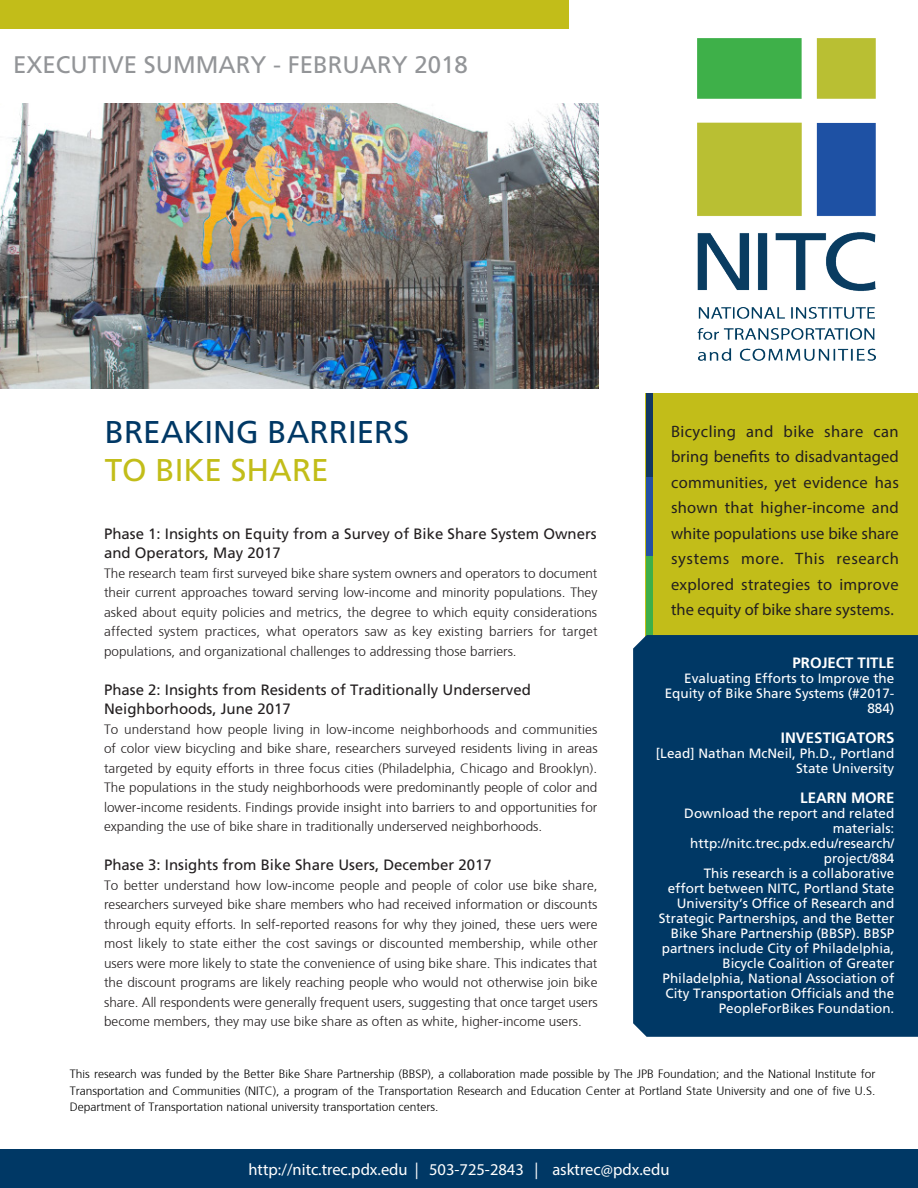
<style>
.page{position:relative;width:918px;height:1188px;background:#fff}
.page>*{position:absolute;margin:0;border:0;box-sizing:border-box;transform-origin:0 0}
.t1{font:31.5px "Frutiger";color:#003865}
.t2{font:31.5px "Frutiger";color:#c2bd19}
.t3{font:24px "Frutiger";color:#939598}
.t4{font:16.5px/25.5px "Myriad Pro";color:#231f20;text-align:justify}
.t5{font:16.5px "Myriad Pro";color:#fff}
.t6{font:15px/19.5px "Frutiger";color:#231f20}
.t7{font:700 15px "Frutiger";color:#fff}
.t8{font:300 13.5px/19.5px "Frutiger";color:#231f20;text-align:justify}
.t9{font:13.5px/15px "Frutiger";color:#fff;text-align:right}
.t10{font:300 12px/16.5px "Frutiger";color:#000;text-align:justify}
</style>
<div class="page">
<div style="left:0;top:1149px;width:918px;height:39px;background:#003865"></div>
<img style="left:698px;top:39px;width:178px;height:321px">
<div style="left:645px;top:393px;width:273px;height:618px;background:#c2bd19"></div>
<div style="left:633px;top:635px;width:285px;height:402px;background:#003865"></div>
<div style="left:646px;top:552px;width:7px;height:83px;background:#3eaf49"></div>
<div style="left:646px;top:473px;width:7px;height:83px;background:#2451a3"></div>
<div style="left:646px;top:393px;width:7px;height:84px;background:#123862"></div>
<img style="left:0;top:103px;width:598px;height:285px">
<div style="left:0;top:0;width:568px;height:28px;background:#c2bd19"></div>
<h2 class="t3" style="left:13px;top:51px;width:456px">EXECUTIVE SUMMARY - FEBRUARY 2018</h2>
<h1 class="t1" style="left:105px;top:414px;width:306px">BREAKING BARRIERS</h1>
<h1 class="t2" style="left:105px;top:451px;width:226px">TO BIKE SHARE</h1>
<p class="t6" style="left:104px;top:524px;width:494px">Phase 1: Insights on Equity from a Survey of Bike Share System Owners and Operators, May 2017</p>
<p class="t8" style="left:104px;top:562px;width:495px">The research team first surveyed bike share system owners and operators to document their current approaches toward serving low-income and minority populations. They asked about equity policies and metrics, the degree to which equity considerations affected system practices, what operators saw as key existing barriers for target populations, and organizational challenges to addressing those barriers.</p>
<p class="t6" style="left:104px;top:680px;width:428px">Phase 2: Insights from Residents of Traditionally Underserved<br>Neighborhoods, June 2017</p>
<p class="t8" style="left:104px;top:718px;width:495px">To understand how people living in low-income neighborhoods and communities of color view bicycling and bike share, researchers surveyed residents living in areas targeted by equity efforts in three focus cities (Philadelphia, Chicago and Brooklyn).<br>The populations in the study neighborhoods were predominantly people of color and lower-income residents. Findings provide insight into barriers to and opportunities for expanding the use of bike share in traditionally underserved neighborhoods.</p>
<p class="t6" style="left:104px;top:855px;width:389px">Phase 3: Insights from Bike Share Users, December 2017</p>
<p class="t8" style="left:104px;top:874px;width:495px">To better understand how low-income people and people of color use bike share, researchers surveyed bike share members who had received information or discounts through equity efforts. In self-reported reasons for why they joined, these uers were most likely to state either the cost savings or discounted membership, while other users were more likely to state the convenience of using bike share. This indicates that the discount programs are likely reaching people who would not otherwise join bike share. All respondents were generally frequent users, suggesting that once target users become members, they may use bike share as often as white, higher-income users.</p>
<p class="t4" style="left:671px;top:418px;width:229px">Bicycling and bike share can bring benefits to disadvantaged communities, yet evidence has shown that higher-income and white populations use bike share systems more. This research explored strategies to improve the equity of bike share systems.</p>
<p class="t7" style="left:793px;top:654px;width:103px">PROJECT TITLE</p>
<p class="t9" style="left:665px;top:671px;width:231px">Evaluating Efforts to Improve the<br>Equity of Bike Share Systems (#2017-<br>884)</p>
<p class="t7" style="left:781px;top:729px;width:115px">INVESTIGATORS</p>
<p class="t9" style="left:656px;top:746px;width:240px">[Lead] Nathan McNeil, Ph.D., Portland<br>State University</p>
<p class="t7" style="left:800px;top:789px;width:96px">LEARN MORE</p>
<p class="t9" style="left:659px;top:806px;width:237px">Download the report and related materials: http://nitc.trec.pdx.edu/research/ project/884<br>This research is a collaborative<br>effort between NITC, Portland State<br>University’s Office of Research and<br>Strategic Partnerships, and the Better<br>Bike Share Partnership (BBSP). BBSP partners include City of Philadelphia,<br>Bicycle Coalition of Greater<br>Philadelphia, National Association of<br>City Transportation Officials and the<br>PeopleForBikes Foundation.</p>
<p class="t10" style="left:70px;top:1065px;width:807px">This research was funded by the Better Bike Share Partnership (BBSP), a collaboration made possible by The JPB Foundation; and the National Institute for Transportation and Communities (NITC), a program of the Transportation Research and Education Center at Portland State University and one of five U.S.<br>Department of Transportation national university transportation centers.</p>
<p class="t5" style="left:249px;top:1159px;width:422px">http://nitc.trec.pdx.edu | 503-725-2843 | asktrec@pdx.edu</p>
</div>
